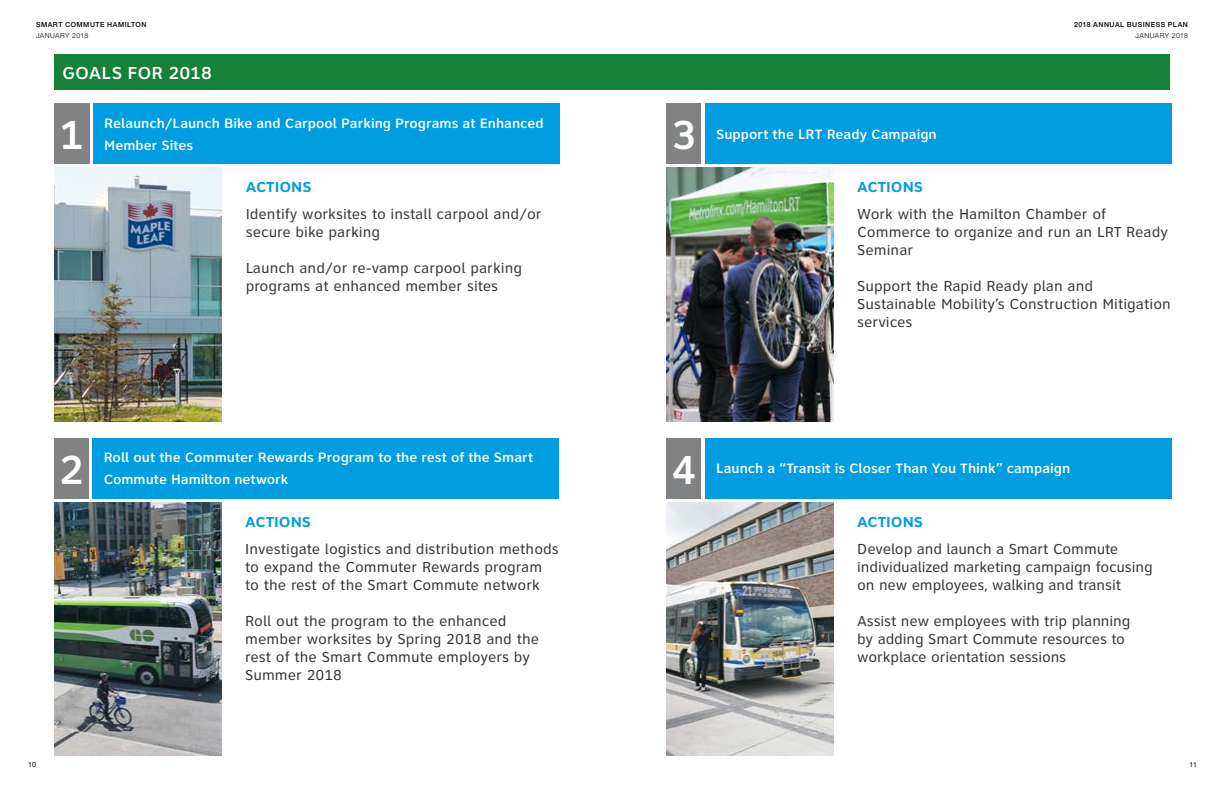
<style>
.page{position:relative;width:1224px;height:792px;background:#fff}
.page>*{position:absolute;margin:0;border:0;box-sizing:border-box;transform-origin:0 0}
.t1{font:500 42px "Clearview Text";color:#fff}
.t2{font:500 18px "Clearview Text";letter-spacing:-.005em;color:#fff}
.t3{font:15px/18px "Clearview Text";color:#373737}
.t4{font:700 15px "Clearview Text";color:#009ee0}
.t5{font:500 14px/22px "Clearview Text";color:#fff}
.t6{font:500 7px "Helvetica Neue LT Std";letter-spacing:.07em;color:#000}
.t7{font:300 7px "Helvetica Neue LT Std";letter-spacing:.05em;color:#000}
.t8{font:7px "Helvetica Neue LT Std";color:#000}
</style>
<div class="page">
<div style="left:54px;top:54px;width:1116px;height:36px;background:#16813a"></div>
<img style="left:55px;top:167px;width:167px;height:254px">
<img style="left:55px;top:502px;width:167px;height:254px">
<div style="left:54px;top:438px;width:35px;height:60px;background:#808284"></div>
<div style="left:93px;top:438px;width:466px;height:60px;background:#009ee0"></div>
<div style="left:54px;top:104px;width:35px;height:60px;background:#808284"></div>
<div style="left:93px;top:104px;width:466px;height:60px;background:#009ee0"></div>
<img style="left:667px;top:167px;width:167px;height:254px">
<div style="left:666px;top:104px;width:35px;height:60px;background:#808284"></div>
<div style="left:705px;top:104px;width:466px;height:60px;background:#009ee0"></div>
<img style="left:667px;top:502px;width:167px;height:254px">
<div style="left:666px;top:438px;width:35px;height:60px;background:#808284"></div>
<div style="left:705px;top:438px;width:466px;height:60px;background:#009ee0"></div>
<p class="t6" style="left:36px;top:20px;width:112px">SMART COMMUTE HAMILTON</p>
<p class="t7" style="left:36px;top:31px;width:54px">JANUARY 2018</p>
<p class="t6" style="left:1074px;top:20px;width:115px">2018 ANNUAL BUSINESS PLAN</p>
<p class="t7" style="left:1136px;top:31px;width:54px">JANUARY 2018</p>
<p class="t2" style="left:62px;top:62px;width:151px">GOALS FOR 2018</p>
<h1 class="t1" style="left:59px;top:111px;width:27px">1</h1>
<p class="t5" style="left:104px;top:112px;width:441px">Relaunch/Launch Bike and Carpool Parking Programs at Enhanced<br>Member Sites</p>
<h1 class="t1" style="left:671px;top:111px;width:27px">3</h1>
<p class="t5" style="left:716px;top:123px;width:222px">Support the LRT Ready Campaign</p>
<p class="t4" style="left:246px;top:179px;width:56px">ACTI ONS</p>
<p class="t3" style="left:246px;top:205px;width:297px">Identify worksites to install carpool and/or secure bike parking</p>
<p class="t3" style="left:246px;top:259px;width:278px">Launch and/or re-vamp carpool parking programs at enhanced member sites</p>
<p class="t4" style="left:857px;top:179px;width:56px">ACTI ONS</p>
<p class="t3" style="left:857px;top:205px;width:312px">Work with the Hamilton Chamber of<br>Commerce to organize and run an LRT Ready<br>Seminar</p>
<p class="t3" style="left:857px;top:277px;width:315px">Support the Rapid Ready plan and<br>Sustainable Mobility’s Construction Mitigation services</p>
<h1 class="t1" style="left:59px;top:445px;width:27px">2</h1>
<p class="t5" style="left:104px;top:447px;width:431px">Roll out the Commuter Rewards Program to the rest of the Smart<br>Commute Hamilton network</p>
<h1 class="t1" style="left:671px;top:445px;width:27px">4</h1>
<p class="t5" style="left:716px;top:458px;width:356px">Launch a “Transit is Closer Than You Think” campaign</p>
<p class="t4" style="left:245px;top:513px;width:56px">ACTI ONS</p>
<p class="t3" style="left:245px;top:540px;width:315px">Investigate logistics and distribution methods to expand the Commuter Rewards program to the rest of the Smart Commute network</p>
<p class="t3" style="left:245px;top:612px;width:295px">Roll out the program to the enhanced member worksites by Spring 2018 and the rest of the Smart Commute employers by<br>Summer 2018</p>
<p class="t4" style="left:857px;top:513px;width:56px">ACTI ONS</p>
<p class="t3" style="left:857px;top:540px;width:297px">Develop and launch a Smart Commute individualized marketing campaign focusing on new employees, walking and transit</p>
<p class="t3" style="left:857px;top:612px;width:275px">Assist new employees with trip planning by adding Smart Commute resources to workplace orientation sessions</p>
<p class="t8" style="left:28px;top:760px;width:9px">10</p>
<p class="t8" style="left:1189px;top:760px;width:9px">11</p>
</div>
